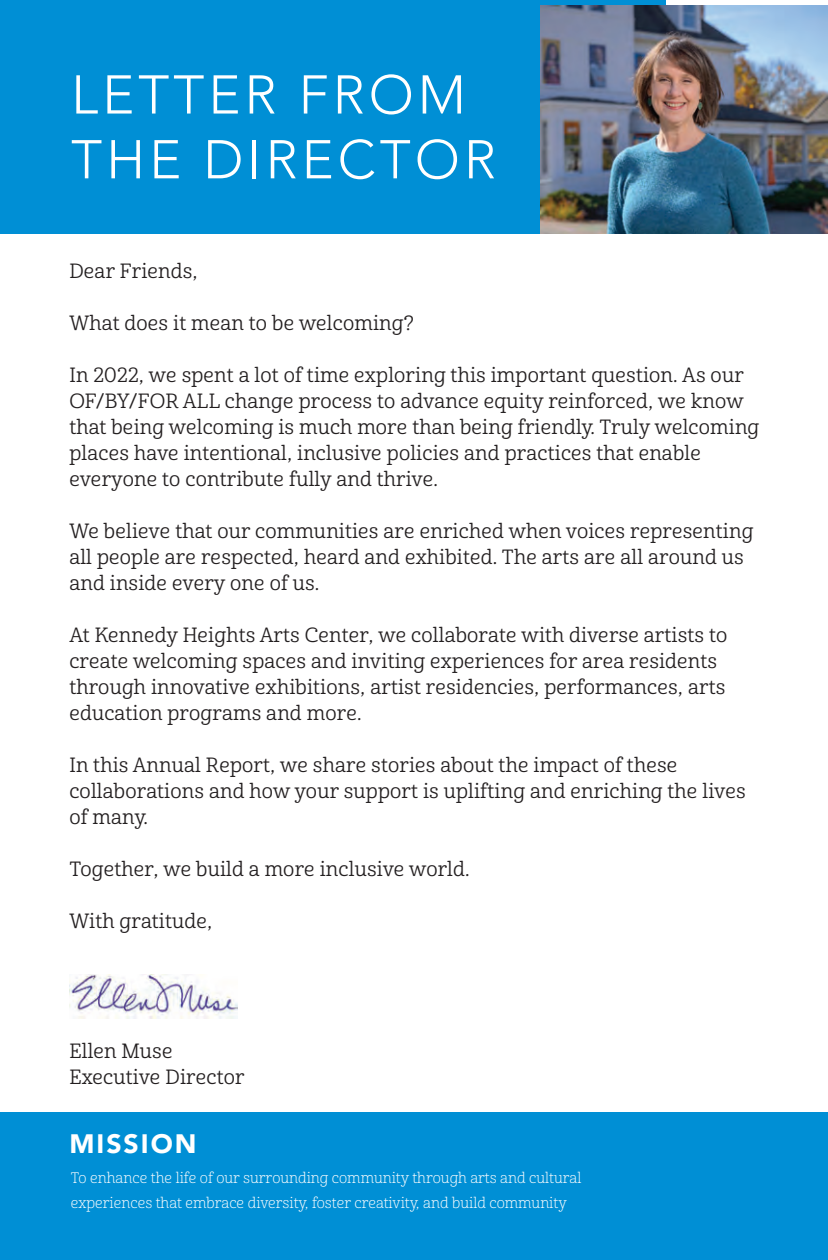
<style>
.page{position:relative;width:828px;height:1260px;background:#fff}
.page>*{position:absolute;margin:0;border:0;box-sizing:border-box;transform-origin:0 0}
.t1{font:300 54px/64.8px "Avenir";letter-spacing:.075em;color:#fff}
.t2{font:900 26.6px "Avenir";letter-spacing:.075em;color:#fff}
.t3{font:20px/26px "Cabrito Nor Reg";letter-spacing:.01em;color:#231f20}
.t4{font:14.8px/25.2px "Cabrito Nor Lig";color:#fff}
</style>
<div class="page">
<div style="left:0;top:0;width:666px;height:233px;background:#008fd5"></div>
<img style="left:541px;top:6px;width:286px;height:227px">
<div style="left:0;top:1112px;width:828px;height:148px;background:#008fd5"></div>
<img style="left:69px;top:974px;width:168px;height:44px">
<h1 class="t1" style="left:71px;top:63px;width:426px">LETTER FROM<br>THE DIRECTOR</h1>
<p class="t3" style="left:69px;top:259px;width:130px">Dear Friends,</p>
<p class="t3" style="left:69px;top:311px;width:346px">What does it mean to be welcoming?</p>
<p class="t3" style="left:69px;top:363px;width:692px">In 2022, we spent a lot of time exploring this important question. As our OF/BY/FOR ALL change process to advance equity reinforced, we know that being welcoming is much more than being friendly. Truly welcoming places have intentional, inclusive policies and practices that enable everyone to contribute fully and thrive.</p>
<p class="t3" style="left:69px;top:519px;width:686px">We believe that our communities are enriched when voices representing all people are respected, heard and exhibited. The arts are all around us and inside every one of us.</p>
<p class="t3" style="left:69px;top:623px;width:660px">At Kennedy Heights Arts Center, we collaborate with diverse artists to create welcoming spaces and inviting experiences for area residents through innovative exhibitions, artist residencies, performances, arts education programs and more.</p>
<p class="t3" style="left:69px;top:753px;width:678px">In this Annual Report, we share stories about the impact of these collaborations and how your support is uplifting and enriching the lives of many.</p>
<p class="t3" style="left:69px;top:857px;width:402px">Together, we build a more inclusive world.</p>
<p class="t3" style="left:69px;top:909px;width:144px">With gratitude,</p>
<p class="t3" style="left:69px;top:1039px;width:177px">Ellen Muse<br>Executive Director</p>
<h2 class="t2" style="left:69px;top:1121px;width:129px">MISSION</h2>
<p class="t4" style="left:71px;top:1166px;width:512px">To enhance the life of our surrounding community through arts and cultural experiences that embrace diversity, foster creativity, and build community</p>
</div>
